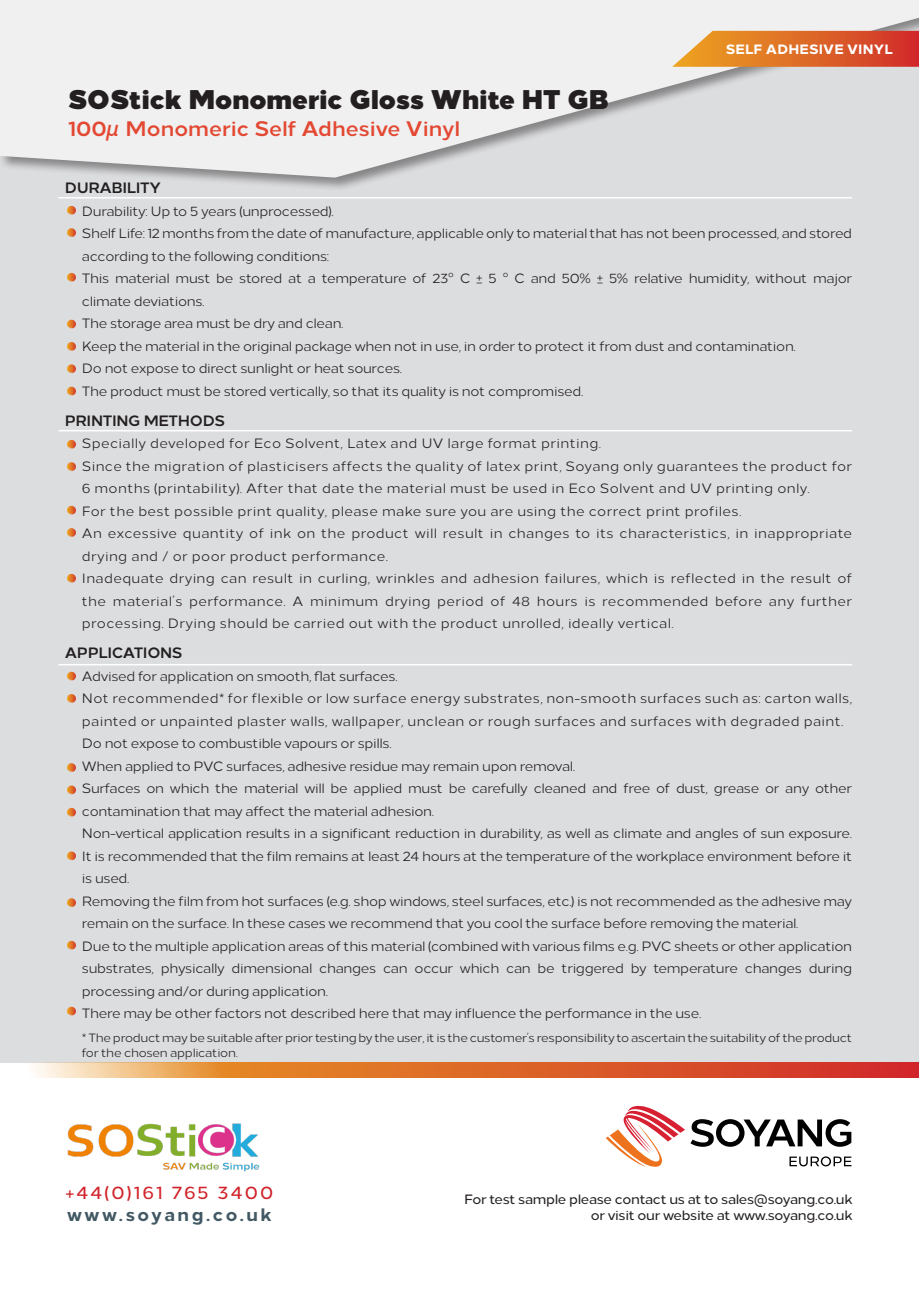
<style>
.page{position:relative;width:919px;height:1289px;background:#fff}
.page>*{position:absolute;margin:0;border:0;box-sizing:border-box;transform-origin:0 0}
.t1{font:900 27px "Loew";color:#231f20}
.t2{font:700 21px "Loew";color:#e34832}
.t3{font:500 18px "Loew";letter-spacing:.12em;color:#d1232a}
.t4{font:800 18px "Loew";letter-spacing:.14em;color:#425964}
.t5{font:700 15px "Loew";letter-spacing:-.025em;color:#231f20}
.t6{font:13.5px/22.5px "Loew";letter-spacing:-.025em;color:#231f20}
.t7{font:13.5px/22.5px "Loew";letter-spacing:.025em;color:#231f20}
.t8{font:500 13.5px/16.2px "Loew";letter-spacing:-.025em;color:#231f20;text-align:right}
.t9{font:800 13.5px "Loew";letter-spacing:.01em;color:#fff}
.t10{font:12px/15px "Loew";letter-spacing:-.025em;color:#231f20}
.s1{font-family:"Futura BT";font-weight:500}
</style>
<div class="page">
<div style="left:0;top:0;width:918px;height:1062px;background:#dcdddf"></div>
<div style="left:0;top:0;width:918px;height:192px;background:#231f20;opacity:.46"></div>
<svg style="left:0;top:0;width:918px;height:178px;fill:#f0f0f0"></svg>
<svg style="left:0;top:1062px;width:918px;height:15px;background:#dd6b3b"></svg>
<svg style="left:672px;top:31px;width:246px;height:36px;background:#de7338"></svg>
<svg style="left:606px;top:1105px;width:245px;height:62px"></svg>
<svg style="left:67px;top:206px;width:9px;height:9px"></svg>
<svg style="left:67px;top:228px;width:9px;height:9px"></svg>
<svg style="left:67px;top:273px;width:9px;height:9px"></svg>
<svg style="left:67px;top:320px;width:9px;height:8px"></svg>
<svg style="left:67px;top:342px;width:9px;height:9px"></svg>
<svg style="left:67px;top:364px;width:9px;height:9px"></svg>
<svg style="left:67px;top:387px;width:9px;height:8px"></svg>
<svg style="left:67px;top:440px;width:9px;height:9px"></svg>
<svg style="left:67px;top:462px;width:9px;height:9px"></svg>
<svg style="left:67px;top:506px;width:9px;height:8px"></svg>
<svg style="left:67px;top:528px;width:9px;height:9px"></svg>
<svg style="left:67px;top:574px;width:9px;height:9px"></svg>
<svg style="left:67px;top:671px;width:9px;height:9px"></svg>
<svg style="left:67px;top:694px;width:9px;height:9px"></svg>
<svg style="left:67px;top:785px;width:9px;height:9px"></svg>
<svg style="left:67px;top:807px;width:9px;height:9px"></svg>
<svg style="left:67px;top:851px;width:9px;height:9px"></svg>
<svg style="left:67px;top:1006px;width:9px;height:9px"></svg>
<svg style="left:67px;top:940px;width:9px;height:9px"></svg>
<svg style="left:67px;top:763px;width:9px;height:9px"></svg>
<hr style="left:58px;top:664px;width:794px;height:1px;background:#fff">
<hr style="left:58px;top:430px;width:794px;height:1px;background:#fff">
<hr style="left:58px;top:197px;width:794px;height:1px;background:#fff">
<img style="left:30px;top:1069px;width:263px;height:103px">
<svg style="left:67px;top:898px;width:9px;height:9px"></svg>
<p class="t1" style="left:68px;top:76px;width:542px">SOStick Monomeric Gloss White HT GB</p>
<p class="t2" style="left:68px;top:111px;width:393px">100<span class="s1">µ</span> Monomeric Self Adhesive Vinyl</p>
<p class="t9" style="left:725px;top:38px;width:169px">SELF ADHESIVE VINYL</p>
<p class="t5" style="left:65px;top:175px;width:98px">DURABILITY</p>
<p class="t6" style="left:82px;top:198px;width:253px">Durability: Up to 5 years (unprocessed).</p>
<p class="t6" style="left:82px;top:221px;width:771px">Shelf Life: 12 months from the date of manufacture, applicable only to material that has not been processed, and stored according to the following conditions:</p>
<p class="t6" style="left:82px;top:266px;width:771px">This material must be stored at a temperature of 23° C ± 5 ° C and 50% ± 5% relative humidity, without major climate deviations.</p>
<p class="t6" style="left:82px;top:311px;width:263px">The storage area must be dry and clean.</p>
<p class="t6" style="left:82px;top:333px;width:715px">Keep the material in the original package when not in use, in order to protect it from dust and contamination.</p>
<p class="t6" style="left:82px;top:356px;width:322px">Do not expose to direct sunlight or heat sources.</p>
<p class="t6" style="left:82px;top:378px;width:503px">The product must be stored vertically, so that its quality is not compromised.</p>
<p class="t5" style="left:65px;top:408px;width:162px">PRINTING METHODS</p>
<p class="t7" style="left:82px;top:431px;width:520px">Specially developed for Eco Solvent, Latex and UV large format printing.</p>
<p class="t7" style="left:82px;top:453px;width:771px">Since the migration of plasticisers affects the quality of latex print, Soyang only guarantees the product for<br>6 months (printability). After that date the material must be used in Eco Solvent and UV printing only.</p>
<p class="t7" style="left:82px;top:498px;width:661px">For the best possible print quality, please make sure you are using the correct print profiles.</p>
<p class="t7" style="left:82px;top:521px;width:771px">An excessive quantity of ink on the product will result in changes to its characteristics, in inappropriate drying and / or poor product performance.</p>
<p class="t6" style="left:82px;top:566px;width:771px;text-align:justify">Inadequate drying can result in curling, wrinkles and adhesion failures, which is reflected in the result of the material’s performance. A minimum drying period of 48 hours is recommended before any further processing. Drying should be carried out with the product unrolled, ideally vertical.</p>
<p class="t5" style="left:65px;top:640px;width:119px">APPLICATIONS</p>
<p class="t6" style="left:82px;top:663px;width:317px">Advised for application on smooth, flat surfaces.</p>
<p class="t7" style="left:82px;top:686px;width:771px">Not recommended* for flexible or low surface energy substrates, non-smooth surfaces such as: carton walls, painted or unpainted plaster walls, wallpaper, unclean or rough surfaces and surfaces with degraded paint.</p>
<p class="t6" style="left:82px;top:731px;width:311px">Do not expose to combustible vapours or spills.</p>
<p class="t6" style="left:82px;top:753px;width:494px">When applied to PVC surfaces, adhesive residue may remain upon removal.</p>
<p class="t6" style="left:82px;top:776px;width:771px">Surfaces on which the material will be applied must be carefully cleaned and free of dust, grease or any other contamination that may affect the material adhesion.</p>
<p class="t6" style="left:82px;top:821px;width:771px;text-align:justify">Non-vertical application results in a significant reduction in durability, as well as climate and angles of sun exposure.<br>It is recommended that the film remains at least 24 hours at the temperature of the workplace environment before it is used.</p>
<p class="t6" style="left:82px;top:888px;width:771px">Removing the film from hot surfaces (e.g. shop windows, steel surfaces, etc.) is not recommended as the adhesive may remain on the surface. In these cases we recommend that you cool the surface before removing the material.</p>
<p class="t6" style="left:82px;top:933px;width:771px;text-align:justify">Due to the multiple application areas of this material (combined with various films e.g. PVC sheets or other application substrates, physically dimensional changes can occur which can be triggered by temperature changes during processing and/or during application.</p>
<p class="t6" style="left:82px;top:1001px;width:621px">There may be other factors not described here that may influence the performance in the use.</p>
<p class="t10" style="left:82px;top:1029px;width:771px">* The product may be suitable after prior testing by the user, it is the customer’s responsibility to ascertain the suitability of the product for the chosen application.</p>
<p class="t3" style="left:65px;top:1178px;width:209px">+44(0)161 765 3400</p>
<p class="t4" style="left:67px;top:1199px;width:206px">www.soyang.co.uk</p>
<p class="t8" style="left:464px;top:1189px;width:390px">For test sample please contact us at to sales@soyang.co.uk or visit our website at www.soyang.co.uk</p>
</div>
